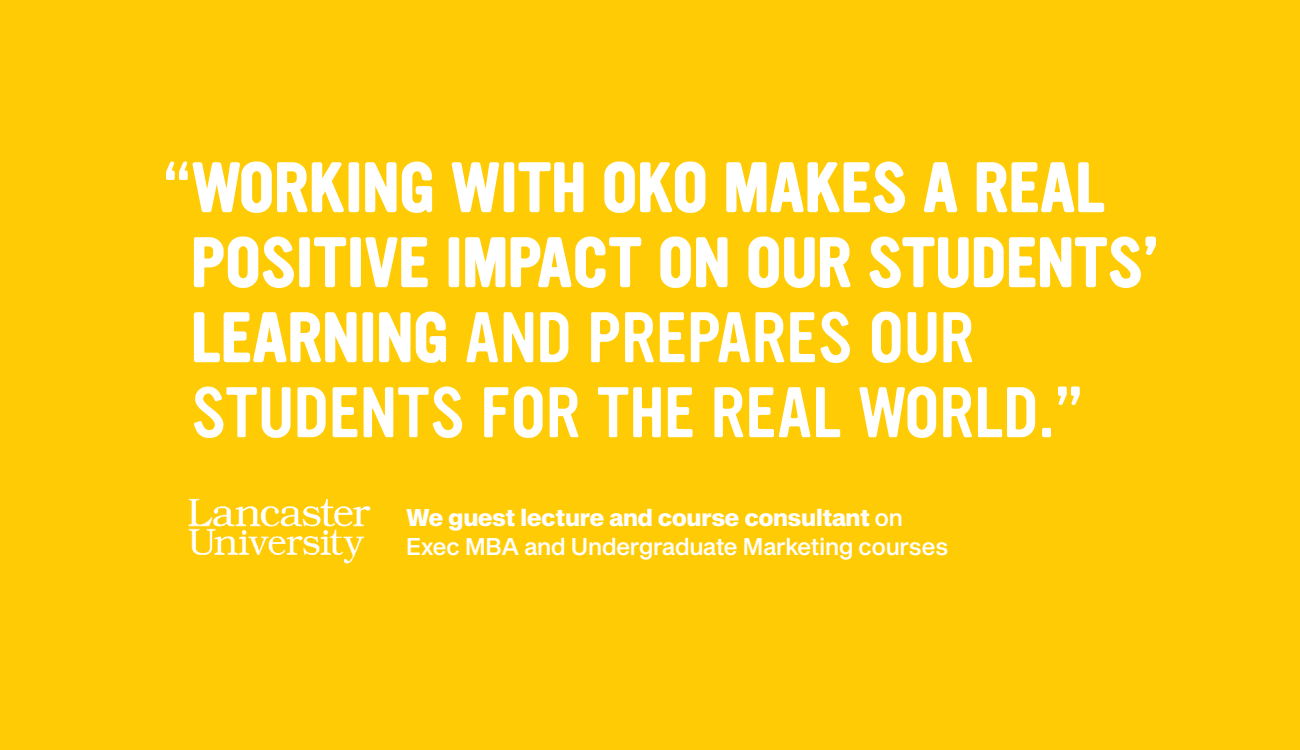
<style>
.page{position:relative;width:1300px;height:750px;background:#ffcb05}
.page>*{position:absolute;margin:0;border:0;box-sizing:border-box;transform-origin:0 0}
.t1{font:700 62.5px/75px "YWFT Ultramagnetic";color:#fff}
.t2{font:23.75px "Sequel Sans Medium Body Text";letter-spacing:-.03em;color:#fff}
.t3{font:23.75px "Sequel Sans Heavy Body Text";letter-spacing:-.03em;color:#fff}
.s1{font-weight:400}
.s2{font-family:"Sequel Sans Medium Body Text"}
</style>
<div class="page">
<img style="left:188px;top:498px;width:183px;height:66px">
<p class="t1" style="left:162px;top:151px;width:474px"><span class="s1">“</span>WORKING WITH OKO</p>
<p class="t1" style="left:191px;top:151px;width:969px;text-indent:532px">MAKES A REAL<br>POSITIVE IMPACT ON OUR STUDENTS’<br>LEARNING <span class="s1">AND PREPARES OUR<br>STUDENTS FOR THE REAL WORLD.”</span></p>
<p class="t3" style="left:406px;top:501px;width:499px">We guest lecture and course consultant <span class="s2">on</span></p>
<p class="t2" style="left:406px;top:530px;width:544px">Exec MBA and Undergraduate Marketing courses</p>
</div>
